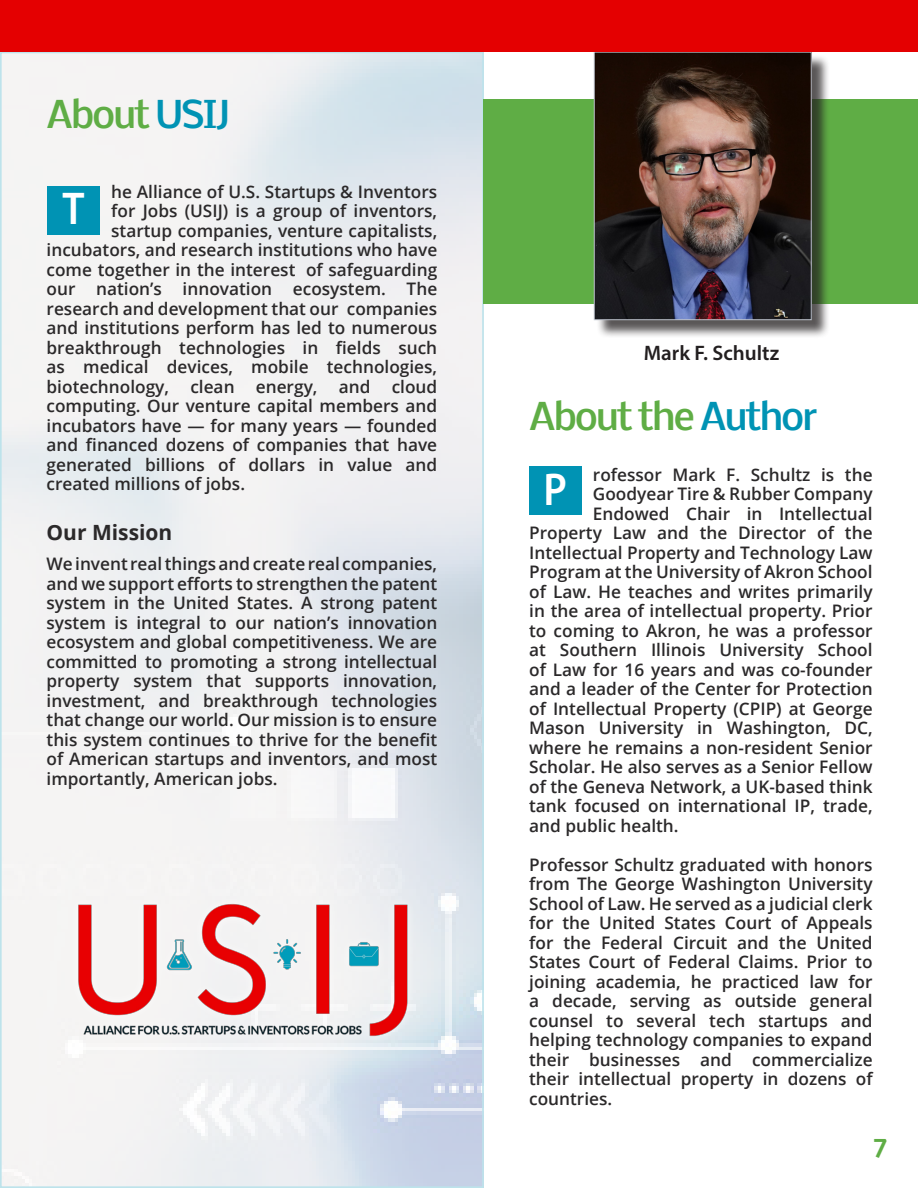
<style>
.page{position:relative;width:918px;height:1188px;background:#fff}
.page>*{position:absolute;margin:0;border:0;box-sizing:border-box;transform-origin:0 0}
.t1{font:600 46.2px "Myriad Pro";color:#fff;scale:.91 1}
.title_2{font:500 36px "Nobile";letter-spacing:-.05em;color:#5fad45}
.title_2-2{font:500 27px "Nobile";color:#5fad45}
.t2{font:600 21px "Myriad Pro";color:#231f20}
.body_text{font:700 21px "Open Sans";color:#2b292a}
.body_text-2{font:600 17.25px/19.5px "Open Sans";color:#2b292a;text-align:justify}
.s1{color:#0093b4}
</style>
<div class="page">
<img style="left:3px;top:55px;width:478px;height:1130px">
<div style="left:484px;top:99px;width:434px;height:205px;background:#5fad45"></div>
<div style="left:596px;top:54px;width:234px;height:285px;background:#231f20;opacity:.75"></div>
<img style="left:596px;top:54px;width:214px;height:264px">
<div style="left:594px;top:52px;width:218px;height:268px;border:1px solid #bec3cd"></div>
<img style="left:56px;top:886px;width:371px;height:169px">
<div style="left:0;top:0;width:918px;height:52px;background:#e40001"></div>
<div style="left:48px;top:186px;width:52px;height:48px;background:#0093b4"></div>
<div style="left:529px;top:467px;width:53px;height:48px;background:#0093b4"></div>
<p class="title_2" style="left:47px;top:85px;width:185px">About <span class="s1">USIJ</span></p>
<p class="body_text-2" style="left:111px;top:182px;width:328px">he Alliance of U.S. Startups &amp; Inventors</p>
<p class="body_text-2" style="left:111px;top:201px;width:328px">for Jobs (USIJ) is a group of inventors,</p>
<p class="body_text-2" style="left:111px;top:221px;width:328px">startup companies, venture capitalists,</p>
<p class="body_text-2" style="left:47px;top:240px;width:392px">incubators, and research institutions who have</p>
<p class="body_text-2" style="left:47px;top:260px;width:392px">come together in the interest of safeguarding</p>
<p class="body_text-2" style="left:47px;top:279px;width:392px">our nation’s innovation ecosystem. The</p>
<p class="body_text-2" style="left:47px;top:299px;width:392px">research and development that our companies</p>
<p class="body_text-2" style="left:47px;top:318px;width:392px">and institutions perform has led to numerous</p>
<p class="body_text-2" style="left:47px;top:338px;width:392px">breakthrough technologies in fields such</p>
<p class="body_text-2" style="left:47px;top:357px;width:392px">as medical devices, mobile technologies,</p>
<p class="body_text-2" style="left:47px;top:377px;width:392px">biotechnology, clean energy, and cloud</p>
<p class="body_text-2" style="left:47px;top:396px;width:392px">computing. Our venture capital members and</p>
<p class="body_text-2" style="left:47px;top:416px;width:392px">incubators have — for many years — founded</p>
<p class="body_text-2" style="left:47px;top:435px;width:392px">and financed dozens of companies that have</p>
<p class="body_text-2" style="left:47px;top:455px;width:392px">generated billions of dollars in value and</p>
<p class="body_text-2" style="left:47px;top:474px;width:200px">created millions of jobs.</p>
<p class="body_text" style="left:47px;top:518px;width:127px">Our Mission</p>
<p class="body_text-2" style="left:47px;top:554px;width:392px">We invent real things and create real companies, and we support efforts to strengthen the patent system in the United States. A strong patent system is integral to our nation’s innovation ecosystem and global competitiveness. We are committed to promoting a strong intellectual property system that supports innovation, investment, and breakthrough technologies that change our world. Our mission is to ensure this system continues to thrive for the benefit of American startups and inventors, and most importantly, American jobs.</p>
<p class="t1" style="left:62px;top:179px;width:26px">T</p>
<p class="t2" style="left:644px;top:340px;width:137px">Mark F. Schultz</p>
<p class="title_2" style="left:529px;top:388px;width:290px">About the <span class="s1">Author</span></p>
<p class="body_text-2" style="left:593px;top:464px;width:281px">rofessor Mark F. Schultz is the</p>
<p class="body_text-2" style="left:593px;top:484px;width:281px">Goodyear Tire &amp; Rubber Company</p>
<p class="body_text-2" style="left:593px;top:503px;width:281px">Endowed Chair in Intellectual</p>
<p class="body_text-2" style="left:529px;top:523px;width:345px">Property Law and the Director of the</p>
<p class="body_text-2" style="left:529px;top:542px;width:345px">Intellectual Property and Technology Law</p>
<p class="body_text-2" style="left:529px;top:562px;width:345px">Program at the University of Akron School</p>
<p class="body_text-2" style="left:529px;top:581px;width:345px">of Law. He teaches and writes primarily</p>
<p class="body_text-2" style="left:529px;top:601px;width:345px">in the area of intellectual property. Prior</p>
<p class="body_text-2" style="left:529px;top:620px;width:345px">to coming to Akron, he was a professor</p>
<p class="body_text-2" style="left:529px;top:640px;width:345px">at Southern Illinois University School</p>
<p class="body_text-2" style="left:529px;top:659px;width:345px">of Law for 16 years and was co-founder</p>
<p class="body_text-2" style="left:529px;top:679px;width:345px">and a leader of the Center for Protection</p>
<p class="body_text-2" style="left:529px;top:698px;width:345px">of Intellectual Property (CPIP) at George</p>
<p class="body_text-2" style="left:529px;top:718px;width:345px">Mason University in Washington, DC,</p>
<p class="body_text-2" style="left:529px;top:737px;width:345px">where he remains a non-resident Senior</p>
<p class="body_text-2" style="left:529px;top:757px;width:345px">Scholar. He also serves as a Senior Fellow</p>
<p class="body_text-2" style="left:529px;top:776px;width:345px">of the Geneva Network, a UK-based think</p>
<p class="body_text-2" style="left:529px;top:796px;width:345px">tank focused on international IP, trade,</p>
<p class="body_text-2" style="left:529px;top:815px;width:151px">and public health.</p>
<p class="body_text-2" style="left:529px;top:854px;width:345px">Professor Schultz graduated with honors from The George Washington University School of Law. He served as a judicial clerk for the United States Court of Appeals for the Federal Circuit and the United States Court of Federal Claims. Prior to joining academia, he practiced law for a decade, serving as outside general counsel to several tech startups and helping technology companies to expand their businesses and commercialize their intellectual property in dozens of countries.</p>
<p class="t1" style="left:543px;top:460px;width:27px">P</p>
<p class="title_2-2" style="left:873px;top:1123px;width:17px">7</p>
</div>
